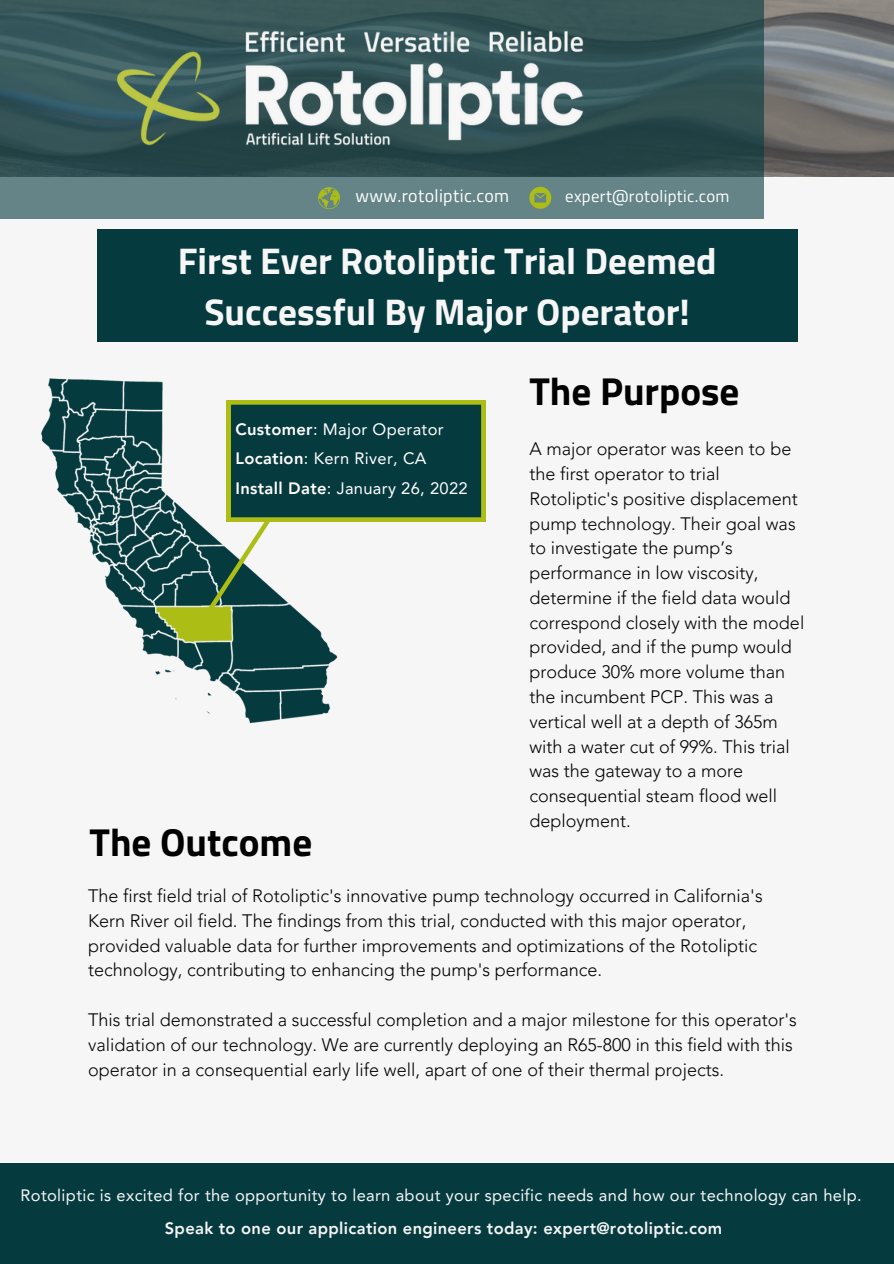
<style>
.page{position:relative;width:894px;height:1264px;background:#fff}
.page>*{position:absolute;margin:0;border:0;box-sizing:border-box;transform-origin:0 0}
.t1{font:700 39px "Titillium Web";color:#000}
.t2{font:700 37.2px/51.8px "Titillium Web";color:#f6f6f6;text-align:center}
.t3{font:300 18px/24.8px "Avenir LT Pro";color:#000}
.t4{font:17.85px "Titillium Web";letter-spacing:.02em;color:#fff}
.t5{font:16.65px "Titillium Web";letter-spacing:.02em;color:#fff}
.t6{font:16.5px "Avenir LT Pro";letter-spacing:.02em;color:#f6f6f6}
.t7{font:16.5px "Avenir LT Pro";letter-spacing:.02em;color:#fff}
.t8{font:800 16.5px "Avenir LT Pro";letter-spacing:.02em;color:#f6f6f6}
.s1{font-weight:800}
</style>
<div class="page">
<div style="left:0;top:0;width:893px;height:1263px;background:#f6f6f6"></div>
<img style="left:763px;top:0;width:130px;height:176px">
<svg style="left:0;top:0;width:763px;height:219px;background:#406063"></svg>
<svg style="left:529px;top:187px;width:22px;height:22px"></svg>
<svg style="left:318px;top:187px;width:22px;height:22px"></svg>
<img style="left:118px;top:17px;width:475px;height:136px">
<img style="left:41px;top:378px;width:297px;height:346px">
<svg style="left:187px;top:400px;width:298px;height:236px"></svg>
<div style="left:0;top:1163px;width:893px;height:100px;background:#053a3f"></div>
<div style="left:97px;top:230px;width:700px;height:112px;background:#053a3f"></div>
<p class="t4" style="left:355px;top:182px;width:155px">www.rotoliptic.com</p>
<p class="t5" style="left:565px;top:183px;width:166px">expert@rotoliptic.com</p>
<p class="t2" style="left:178px;top:234px;width:540px">First Ever Rotoliptic Trial Deemed<br>Successful By Major Operator!</p>
<p class="t7" style="left:235px;top:422px;width:210px"><span class="s1">Customer</span>: Major Operator</p>
<p class="t7" style="left:235px;top:452px;width:192px"><span class="s1">Location</span>: Kern River, CA</p>
<p class="t7" style="left:235px;top:481px;width:234px"><span class="s1">Install Date</span>: January 26, 2022</p>
<p class="t1" style="left:89px;top:811px;width:224px">The Outcome</p>
<p class="t1" style="left:529px;top:360px;width:211px">The Purpose</p>
<p class="t3" style="left:529px;top:438px;width:276px">A major operator was keen to be the first operator to trial<br>Rotoliptic's positive displacement pump technology. Their goal was to investigate the pump’s performance in low viscosity, determine if the field data would correspond closely with the model provided, and if the pump would produce 30% more volume than the incumbent PCP. This was a vertical well at a depth of 365m with a water cut of 99%. This trial was the gateway to a more consequential steam flood well deployment.</p>
<p class="t3" style="left:88px;top:885px;width:676px">The first field trial of Rotoliptic's innovative pump technology occurred in California's Kern River oil field. The findings from this trial, conducted with this major operator, provided valuable data for further improvements and optimizations of the Rotoliptic technology, contributing to enhancing the pump's performance.</p>
<p class="t3" style="left:88px;top:1008px;width:710px">This trial demonstrated a successful completion and a major milestone for this operator's validation of our technology. We are currently deploying an R65-800 in this field with this operator in a consequential early life well, apart of one of their thermal projects.</p>
<p class="t6" style="left:20px;top:1187px;width:842px">Rotoliptic is excited for the opportunity to learn about your specific needs and how our technology can help.</p>
<p class="t8" style="left:165px;top:1221px;width:558px">Speak to one our application engineers today: expert@rotoliptic.com</p>
</div>
